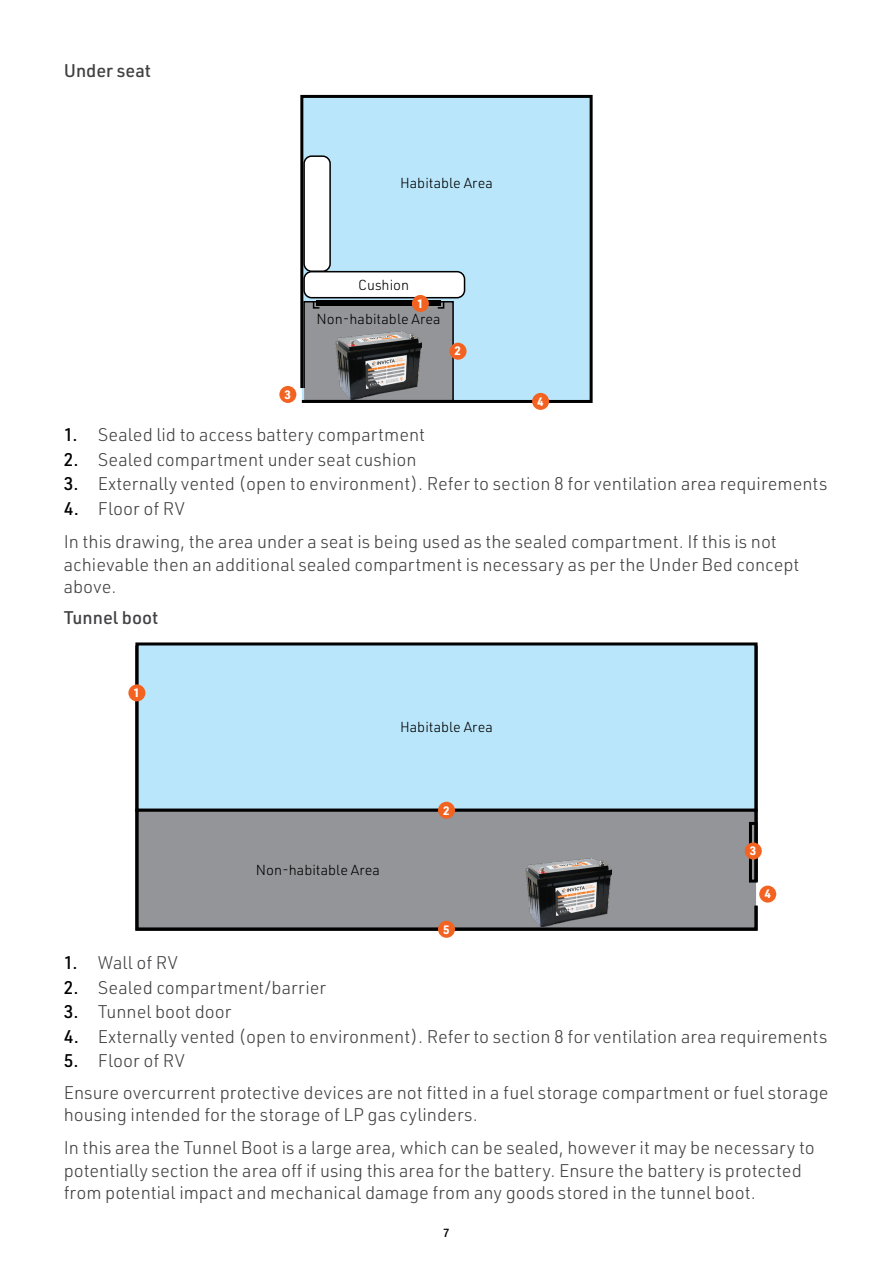
<style>
.page{position:relative;width:893px;height:1263px;background:#fff}
.page>*{position:absolute;margin:0;border:0;box-sizing:border-box;transform-origin:0 0}
.t1{font:300 18px/33.2px "URWDIN";color:#414042}
.t2{font:500 18px "URWDIN";color:#414042}
.t3{font:300 14.25px "URWDIN";color:#000}
.t4{font:700 12px "URWDIN";color:#fff}
.t5{font:500 condensed 12px "Helvetica Neue LT";color:#000}
.s1{font-weight:500;color:#000}
</style>
<div class="page">
<div style="left:279px;top:386px;width:17px;height:17px;background:#f26322;border-radius:50%"></div>
<div style="left:300px;top:94px;width:293px;height:309px;background:#b9e6fa"></div>
<div style="left:304px;top:272px;width:161px;height:26px;background:#fff;border-radius:8px"></div>
<div style="left:303px;top:271px;width:162px;height:27px;border:2px solid #000;border-radius:8px"></div>
<div style="left:304px;top:156px;width:26px;height:115px;background:#fff;border-radius:8px"></div>
<div style="left:303px;top:155px;width:28px;height:117px;border:2px solid #000;border-radius:8px"></div>
<svg style="left:303px;top:300px;width:152px;height:102px;background:#7f8184"></svg>
<div style="left:412px;top:295px;width:17px;height:17px;background:#f26322;border-radius:50%"></div>
<div style="left:450px;top:343px;width:17px;height:17px;background:#f26322;border-radius:50%"></div>
<div style="left:532px;top:393px;width:17px;height:17px;background:#f26322;border-radius:50%"></div>
<img style="left:336px;top:332px;width:85px;height:68px">
<div style="left:759px;top:886px;width:17px;height:17px;background:#f26322;border-radius:50%"></div>
<svg style="left:745px;top:842px;width:17px;height:17px"></svg>
<svg style="left:134px;top:642px;width:625px;height:289px;background:#a3bdc9"></svg>
<div style="left:128px;top:684px;width:17px;height:17px;background:#f26322;border-radius:50%"></div>
<div style="left:438px;top:921px;width:17px;height:17px;background:#f26322;border-radius:50%"></div>
<img style="left:525px;top:859px;width:86px;height:68px">
<p class="t2" style="left:64px;top:58px;width:89px">Under seat</p>
<p class="t3" style="left:400px;top:174px;width:94px">Habitable Area</p>
<p class="t4" style="left:284px;top:386px;width:8px">3</p>
<p class="t3" style="left:358px;top:275px;width:53px">Cushion</p>
<p class="t3" style="left:317px;top:310px;width:126px">Non-habitable Area</p>
<p class="t4" style="left:417px;top:295px;width:8px">1</p>
<p class="t4" style="left:455px;top:343px;width:8px">2</p>
<p class="t4" style="left:537px;top:393px;width:8px">4</p>
<p class="t1" style="left:64px;top:418px;width:363px"><span class="s1">1.</span> Sealed lid to access battery compartment</p>
<p class="t1" style="left:64px;top:442px;width:354px"><span class="s1">2.</span> Sealed compartment under seat cushion</p>
<p class="t1" style="left:64px;top:467px;width:765px"><span class="s1">3.</span> Externally vented (open to environment). Refer to section 8 for ventilation area requirements</p>
<p class="t1" style="left:64px;top:491px;width:715px"><span class="s1">4.</span> Floor of RV<br>In this drawing, the area under a seat is being used as the sealed compartment. If this is not</p>
<p class="t1" style="left:64px;top:552px;width:737px;line-height:22.5px">achievable then an additional sealed compartment is necessary as per the Under Bed concept above.</p>
<p class="t2" style="left:64px;top:606px;width:96px">Tunnel boot</p>
<p class="t4" style="left:133px;top:685px;width:8px">1</p>
<p class="t3" style="left:400px;top:718px;width:94px">Habitable Area</p>
<p class="t3" style="left:256px;top:860px;width:126px">Non-habitable Area</p>
<p class="t4" style="left:443px;top:802px;width:8px">2</p>
<p class="t4" style="left:443px;top:921px;width:8px">5</p>
<p class="t4" style="left:750px;top:843px;width:8px">3</p>
<p class="t4" style="left:764px;top:886px;width:8px">4</p>
<p class="t1" style="left:64px;top:945px;width:116px"><span class="s1">1.</span> Wall of RV</p>
<p class="t1" style="left:64px;top:970px;width:264px"><span class="s1">2.</span> Sealed compartment/barrier</p>
<p class="t1" style="left:64px;top:995px;width:169px"><span class="s1">3.</span> Tunnel boot door</p>
<p class="t1" style="left:64px;top:1019px;width:765px"><span class="s1">4.</span> Externally vented (open to environment). Refer to section 8 for ventilation area requirements</p>
<p class="t1" style="left:64px;top:1045px;width:766px;line-height:31.2px"><span class="s1">5.</span> Floor of RV<br>Ensure overcurrent protective devices are not fitted in a fuel storage compartment or fuel storage</p>
<p class="t1" style="left:64px;top:1097px;width:753px">housing intended for the storage of LP gas cylinders.<br>In this area the Tunnel Boot is a large area, which can be sealed, however it may be necessary to</p>
<p class="t1" style="left:64px;top:1158px;width:739px;line-height:22.5px">potentially section the area off if using this area for the battery. Ensure the battery is protected from potential impact and mechanical damage from any goods stored in the tunnel boot.</p>
<p class="t5" style="left:444px;top:1225px;width:7px">7</p>
</div>
